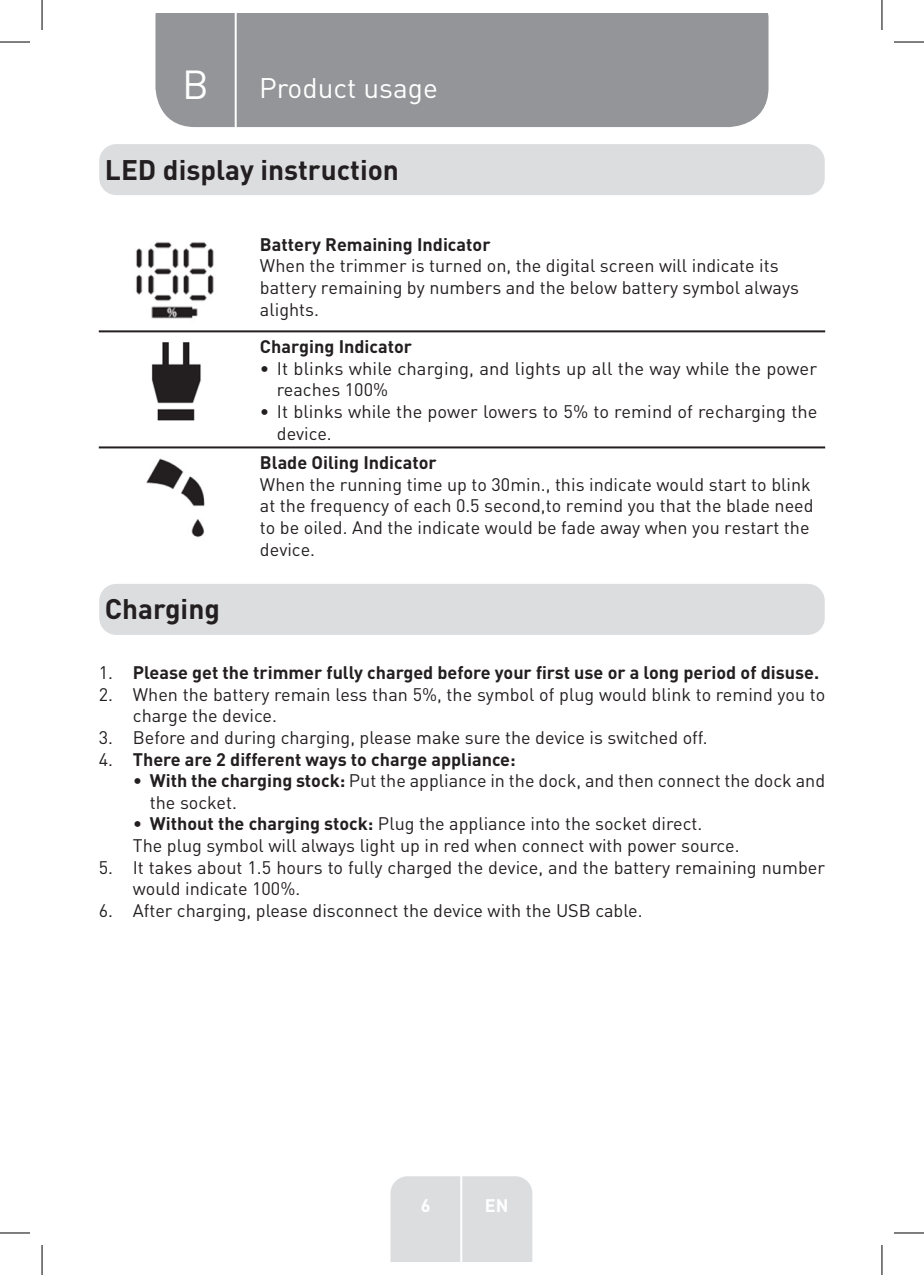
<style>
.page{position:relative;width:924px;height:1275px;background:#fff}
.page>*{position:absolute;margin:0;border:0;box-sizing:border-box;transform-origin:0 0}
.t1{font:40px "DIN Pro";color:#fff}
.Headline-01{font:700 28px "DIN Pro";color:#231f20}
.TitreGauche__gabarit{font:28px "DIN Pro";color:#fff}
.Left__Table{font:18px/21.6px "DIN Pro";color:#231f20}
.Left__Table-2{font:700 18px "DIN Pro";color:#231f20}
.Numbers_indent{font:18px "DIN Pro";color:#231f20}
.t2{font:700 18px "DIN Pro";color:#fff}
.s1{font-weight:400}
.s2{font-weight:700}
</style>
<div class="page">
<div style="left:155px;top:14px;width:613px;height:113px;background:#939598"></div>
<div style="left:390px;top:1176px;width:142px;height:85px;background:#dcdddf"></div>
<hr style="left:460px;top:1153px;width:2px;height:108px;background:#fff">
<hr style="left:234px;top:14px;width:2px;height:116px;background:#fff">
<div style="left:99px;top:144px;width:725px;height:51px;background:#dcdddf;border-radius:17px"></div>
<hr style="left:99px;top:330px;width:153px;height:2px;background:#231f20">
<hr style="left:252px;top:330px;width:572px;height:2px;background:#231f20">
<hr style="left:99px;top:446px;width:153px;height:2px;background:#231f20">
<hr style="left:252px;top:446px;width:572px;height:2px;background:#231f20">
<img style="left:136px;top:242px;width:78px;height:77px">
<img style="left:151px;top:342px;width:50px;height:79px">
<img style="left:146px;top:458px;width:59px;height:80px">
<div style="left:99px;top:584px;width:725px;height:51px;background:#dcdddf;border-radius:17px"></div>
<hr style="left:0;top:42px;width:30px;height:1px;background:#000">
<hr style="left:893px;top:42px;width:30px;height:1px;background:#000">
<hr style="left:0;top:1232px;width:30px;height:1px;background:#000">
<hr style="left:893px;top:1232px;width:30px;height:1px;background:#000">
<hr style="left:42px;top:0;width:1px;height:30px;background:#000">
<hr style="left:42px;top:1245px;width:1px;height:30px;background:#000">
<hr style="left:881px;top:0;width:1px;height:30px;background:#000">
<hr style="left:881px;top:1245px;width:1px;height:30px;background:#000">
<p class="t1" style="left:182px;top:57px;width:28px">B</p>
<p class="TitreGauche__gabarit" style="left:259px;top:69px;width:180px">Product usage</p>
<p class="Headline-01" style="left:105px;top:150px;width:295px">LED display instruction</p>
<p class="Headline-01" style="left:105px;top:590px;width:116px">Charging</p>
<p class="Left__Table-2" style="left:260px;top:232px;width:232px">Battery Remaining Indicator</p>
<p class="Left__Table" style="left:260px;top:254px;width:540px">When the trimmer is turned on, the digital screen will indicate its battery remaining by numbers and the below battery symbol always alights.</p>
<p class="Left__Table-2" style="left:260px;top:334px;width:154px">Charging Indicator</p>
<p class="Left__Table" style="left:277px;top:357px;width:541px;text-indent:-17px">• It blinks while charging, and lights up all the way while the power reaches 100%</p>
<p class="Left__Table" style="left:277px;top:400px;width:541px;text-indent:-17px">• It blinks while the power lowers to 5% to remind of recharging the device.</p>
<p class="Left__Table-2" style="left:260px;top:450px;width:178px">Blade Oiling Indicator</p>
<p class="Left__Table" style="left:260px;top:473px;width:555px">When the running time up to 30min., this indicate would start to blink at the frequency of each 0.5 second,to remind you that the blade need to be oiled. And the indicate would be fade away when you restart the device.</p>
<p class="Left__Table-2" style="left:99px;top:660px;width:721px"><span class="s1">1.</span> Please get the trimmer fully charged before your first use or a long period of disuse.</p>
<p class="Left__Table" style="left:133px;top:683px;width:693px;text-indent:-34px">2. When the battery remain less than 5%, the symbol of plug would blink to remind you to charge the device.</p>
<p class="Left__Table" style="left:99px;top:726px;width:610px">3. Before and during charging, please make sure the device is switched off.</p>
<p class="Left__Table-2" style="left:99px;top:747px;width:418px"><span class="s1">4.</span> There are 2 different ways to charge appliance:</p>
<p class="Left__Table" style="left:150px;top:769px;width:676px;text-indent:-17px">• <span class="s2">With the charging stock:</span> Put the appliance in the dock, and then connect the dock and the socket.</p>
<p class="Left__Table" style="left:133px;top:812px;width:570px">• <span class="s2">Without the charging stock:</span> Plug the appliance into the socket direct.</p>
<p class="Numbers_indent" style="left:133px;top:833px;width:608px">The plug symbol will always light up in red when connect with power source.</p>
<p class="Left__Table" style="left:133px;top:855px;width:693px;text-indent:-34px">5. It takes about 1.5 hours to fully charged the device, and the battery remaining number would indicate 100%.</p>
<p class="Left__Table" style="left:99px;top:899px;width:545px">6. After charging, please disconnect the device with the USB cable.</p>
<p class="t2" style="left:420px;top:1192px;width:11px">6</p>
<p class="t2" style="left:484px;top:1192px;width:25px">EN</p>
</div>
